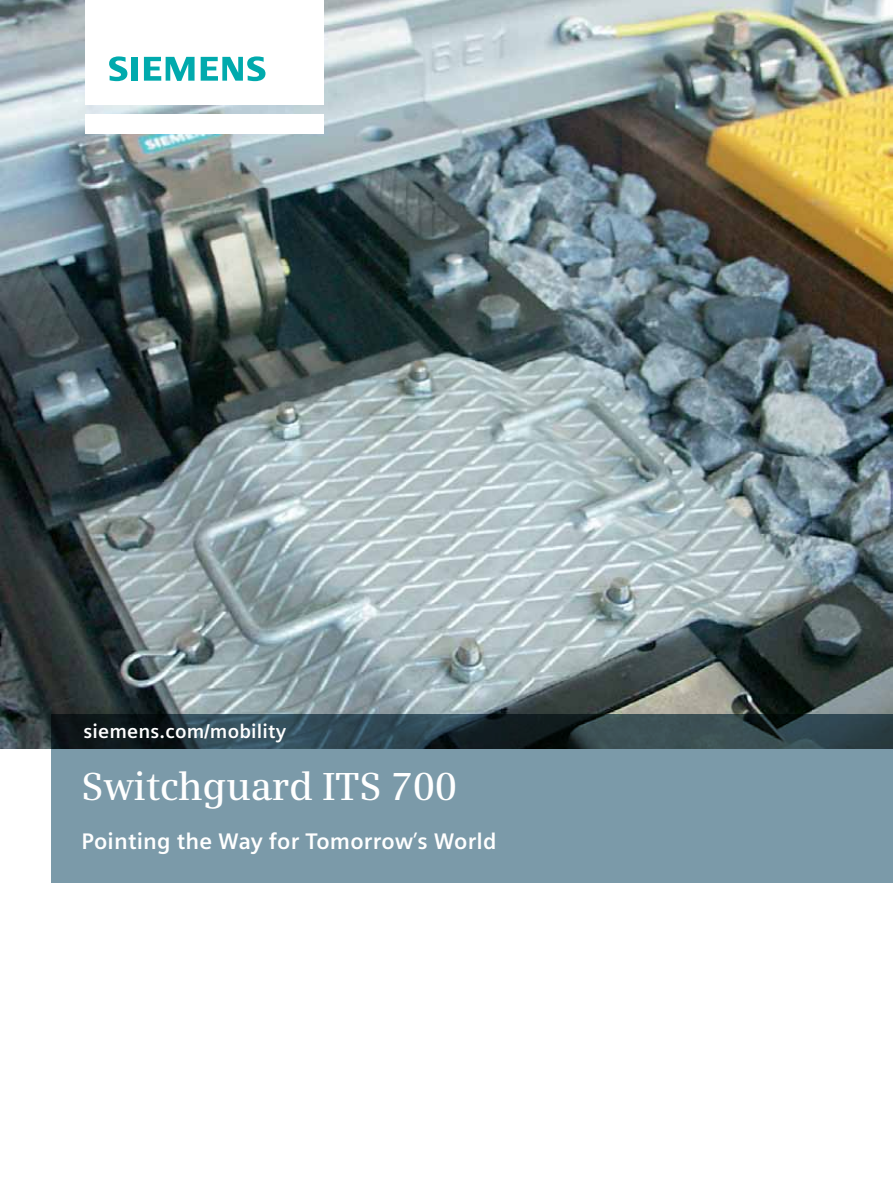
<style>
.page{position:relative;width:893px;height:1191px;background:#fff}
.page>*{position:absolute;margin:0;border:0;box-sizing:border-box;transform-origin:0 0}
.t1{font:600 39px "Siemens Serif";letter-spacing:-.01em;color:#fff}
.t2{font:700 22.5px "Siemens Sans";letter-spacing:.01em;color:#fff}
.t3{font:700 19.5px "Siemens Sans";letter-spacing:.01em;color:#fff}
.s1{font-weight:400}
</style>
<div class="page">
<img style="left:0;top:0;width:893px;height:748px">
<div style="left:51px;top:748px;width:842px;height:134px;background:#7b9aa9"></div>
<div style="left:86px;top:114px;width:238px;height:19px;background:#fff"></div>
<div style="left:86px;top:0;width:238px;height:104px;background:#fff"></div>
<svg style="left:109px;top:56px;width:18px;height:25px"></svg>
<div style="left:131px;top:57px;width:7px;height:24px;background:#00aaad"></div>
<svg style="left:144px;top:57px;width:51px;height:24px"></svg>
<svg style="left:201px;top:56px;width:64px;height:25px"></svg>
<svg style="left:51px;top:714px;width:842px;height:34px;background:#273a41"></svg>
<p class="t3" style="left:83px;top:720px;width:204px">siemens.com/mobility</p>
<h1 class="t1" style="left:82px;top:763px;width:377px">Switchguard ITS 700</h1>
<p class="t2" style="left:82px;top:828px;width:416px">Pointing the Way for Tomorrow<span class="s1">’</span>s World</p>
</div>
